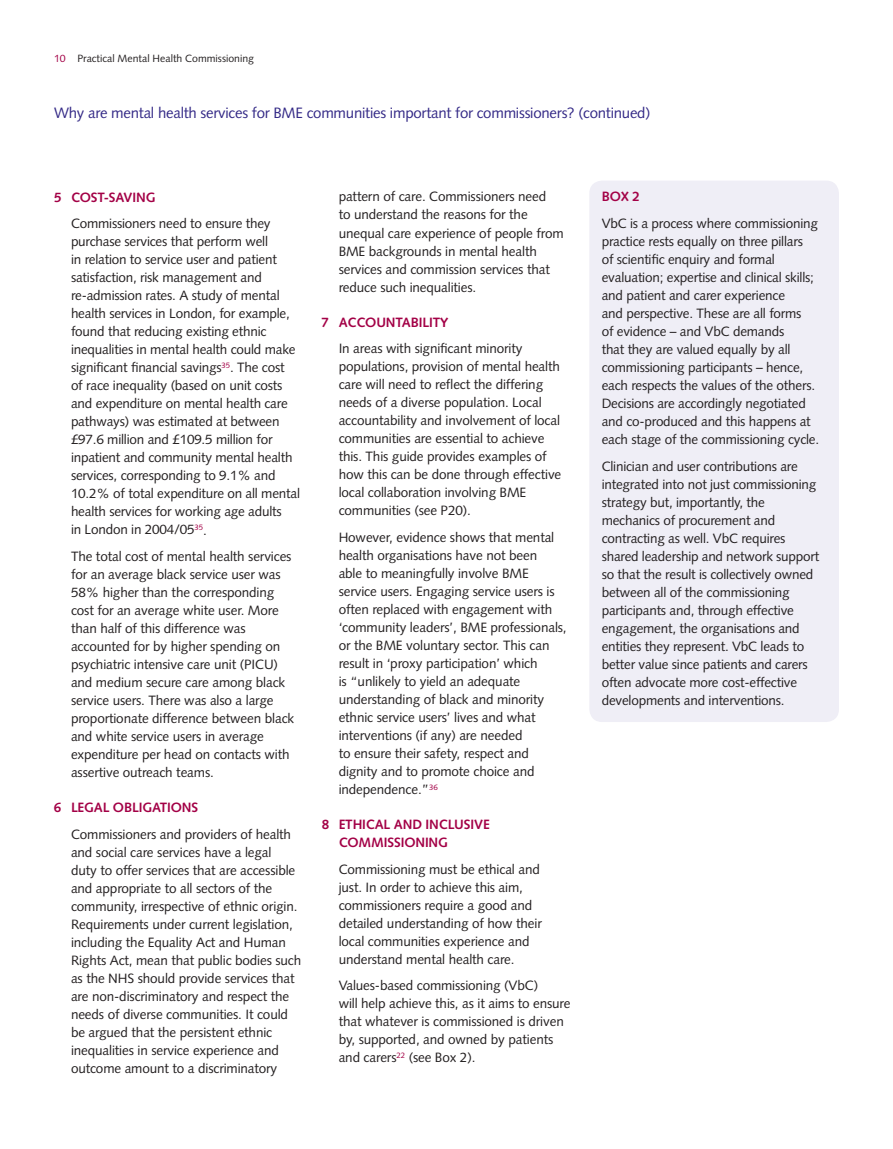
<style>
.page{position:relative;width:893px;height:1149px;background:#fff}
.page>*{position:absolute;margin:0;border:0;box-sizing:border-box;transform-origin:0 0}
.t1{font:15px "Syntax";letter-spacing:-.015em;color:#332986}
.t2{font:13.5px/18px "Syntax";letter-spacing:-.01em;color:#231f20}
.t3{font:700 13.5px "Syntax";letter-spacing:-.01em;color:#a30146}
.t4{font:10.5px "Syntax";color:#231f20}
.s1{color:#a30146}
</style>
<div class="page">
<div style="left:589px;top:180px;width:250px;height:541px;background:#efeef6;border-radius:13px"></div>
<p class="t4" style="left:54px;top:52px;width:202px"><span class="s1">10</span> Practical Mental Health Commissioning</p>
<p class="t1" style="left:54px;top:103px;width:598px">Why are mental health services for BME communities important for commissioners? (continued)</p>
<p class="t3" style="left:54px;top:189px;width:101px">5 COST-SAVING</p>
<p class="t2" style="left:71px;top:214px;width:231px">Commissioners need to ensure they purchase services that perform well<br>in relation to service user and patient satisfaction, risk management and re-admission rates. A study of mental health services in London, for example, found that reducing existing ethnic inequalities in mental health could make significant financial savings<sup>35</sup>. The cost<br>of race inequality (based on unit costs and expenditure on mental health care pathways) was estimated at between £97.6 million and £109.5 million for inpatient and community mental health services, corresponding to 9.1% and 10.2% of total expenditure on all mental health services for working age adults<br>in London in 2004/05<sup>35</sup>.</p>
<p class="t2" style="left:71px;top:547px;width:225px">The total cost of mental health services for an average black service user was 58% higher than the corresponding cost for an average white user. More than half of this difference was accounted for by higher spending on psychiatric intensive care unit (PICU) and medium secure care among black service users. There was also a large proportionate difference between black and white service users in average expenditure per head on contacts with assertive outreach teams.</p>
<p class="t3" style="left:54px;top:799px;width:33px">6 LEGAL</p>
<p class="t3" style="left:113px;top:799px;width:9px">OBLIGATIO</p>
<p class="t3" style="left:182px;top:799px;width:17px">NS</p>
<p class="t2" style="left:71px;top:824px;width:232px">Commissioners and providers of health and social care services have a legal<br>duty to offer services that are accessible and appropriate to all sectors of the community, irrespective of ethnic origin.<br>Requirements under current legislation, including the Equality Act and Human Rights Act, mean that public bodies such as the NHS should provide services that are non-discriminatory and respect the needs of diverse communities. It could be argued that the persistent ethnic inequalities in service experience and outcome amount to a discriminatory</p>
<p class="t2" style="left:339px;top:188px;width:227px">pattern of care. Commissioners need<br>to understand the reasons for the unequal care experience of people from BME backgrounds in mental health services and commission services that reduce such inequalities.</p>
<p class="t3" style="left:322px;top:314px;width:37px">7 ACCOU</p>
<p class="t3" style="left:386px;top:314px;width:18px">NTABILITY</p>
<p class="t2" style="left:339px;top:339px;width:224px">In areas with significant minority populations, provision of mental health care will need to reflect the differing needs of a diverse population. Local accountability and involvement of local communities are essential to achieve this. This guide provides examples of how this can be done through effective local collaboration involving BME communities (see P20).</p>
<p class="t2" style="left:339px;top:528px;width:230px">However, evidence shows that mental health organisations have not been<br>able to meaningfully involve BME service users. Engaging service users is often replaced with engagement with ‘community leaders’, BME professionals, or the BME voluntary sector. This can result in ‘proxy participation’ which<br>is “unlikely to yield an adequate understanding of black and minority ethnic service users’ lives and what interventions (if any) are needed<br>to ensure their safety, respect and dignity and to promote choice and independence.”<sup>36</sup></p>
<p class="t3" style="left:322px;top:816px;width:33px">8 ETHICAL</p>
<p class="t3" style="left:394px;top:816px;width:53px">AND INCLUSI</p>
<p class="t3" style="left:474px;top:816px;width:15px">VE</p>
<p class="t3" style="left:339px;top:834px;width:10px">COMMISSIO</p>
<p class="t3" style="left:415px;top:834px;width:32px">NING</p>
<p class="t2" style="left:339px;top:859px;width:205px">Commissioning must be ethical and just. In order to achieve this aim, commissioners require a good and detailed understanding of how their local communities experience and understand mental health care.</p>
<p class="t2" style="left:339px;top:976px;width:233px">Values-based commissioning (VbC)<br>will help achieve this, as it aims to ensure that whatever is commissioned is driven by, supported, and owned by patients and carers<sup>22</sup> (see Box 2).</p>
<p class="t3" style="left:602px;top:189px;width:40px">BOX 2</p>
<p class="t2" style="left:602px;top:214px;width:219px">VbC is a process where commissioning practice rests equally on three pillars<br>of scientific enquiry and formal evaluation; expertise and clinical skills; and patient and carer experience<br>and perspective. These are all forms<br>of evidence – and VbC demands<br>that they are valued equally by all commissioning participants – hence, each respects the values of the others.<br>Decisions are accordingly negotiated and co-produced and this happens at each stage of the commissioning cycle.</p>
<p class="t2" style="left:602px;top:457px;width:219px">Clinician and user contributions are integrated into not just commissioning strategy but, importantly, the mechanics of procurement and contracting as well. VbC requires shared leadership and network support so that the result is collectively owned between all of the commissioning participants and, through effective engagement, the organisations and entities they represent. VbC leads to better value since patients and carers often advocate more cost-effective developments and interventions.</p>
</div>
